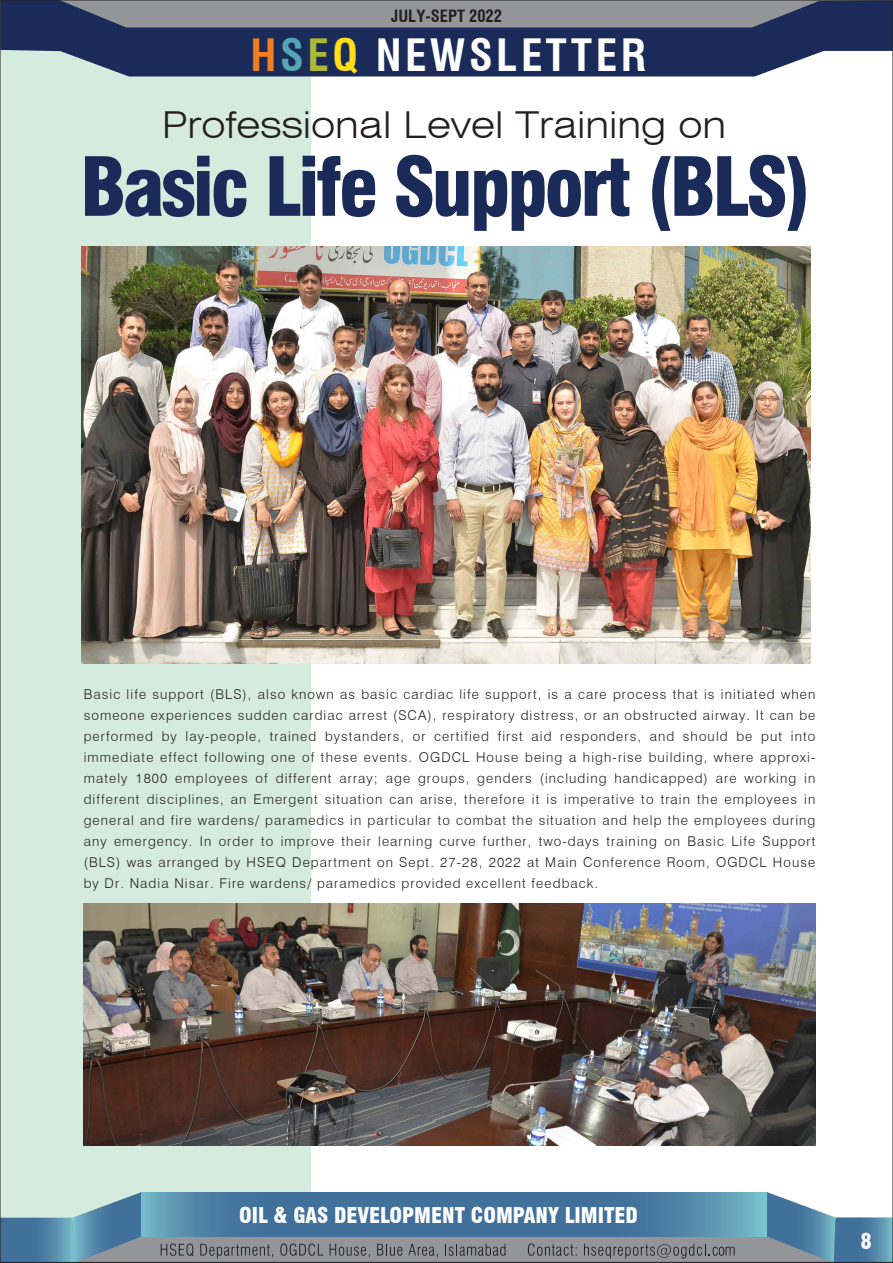
<style>
.page{position:relative;width:893px;height:1263px;background:#fff}
.page>*{position:absolute;margin:0;border:0;box-sizing:border-box;transform-origin:0 0}
.t1{font:900 condensed 79.35px "Swiss 721 BT";letter-spacing:-.04em;color:#1b2b59}
.t2{font:700 condensed 43.5px "Swiss 721 BT";letter-spacing:.08em;color:#fff}
.t3{font:300 expanded 37.2px "Swiss 721 BT";color:#231f20}
.t4{font:900 condensed 21.15px "Swiss 721 BT";color:#fff}
.t5{font:700 condensed 16.5px "Swiss 721 BT";color:#231f20}
.t6{font:300 13.5px/21px "Swiss 721 BT";letter-spacing:.08em;color:#231f20;text-align:justify}
.s1{color:#f07f22}
.s2{color:#54a7b2}
.s3{color:#acba37}
.s4{color:#ffdd17}
</style>
<div class="page">
<div style="left:0;top:14px;width:311px;height:1222px;background:#d4ebdd"></div>
<div style="left:2px;top:1222px;width:891px;height:41px;background:#939598"></div>
<svg style="left:2px;top:2px;width:889px;height:75px;background:#4b5775"></svg>
<svg style="left:141px;top:1192px;width:626px;height:44px;background:#4a7da2"></svg>
<svg style="left:2px;top:1192px;width:139px;height:69px"></svg>
<svg style="left:767px;top:1192px;width:124px;height:69px"></svg>
<svg style="left:161px;top:1243px;width:33px;height:13px"></svg>
<svg style="left:200px;top:1244px;width:73px;height:14px"></svg>
<svg style="left:280px;top:1243px;width:43px;height:13px"></svg>
<svg style="left:330px;top:1244px;width:40px;height:14px"></svg>
<svg style="left:377px;top:1244px;width:25px;height:12px"></svg>
<svg style="left:408px;top:1244px;width:30px;height:14px"></svg>
<svg style="left:445px;top:1244px;width:60px;height:12px"></svg>
<svg style="left:528px;top:1243px;width:49px;height:13px"></svg>
<svg style="left:584px;top:1244px;width:151px;height:14px"></svg>
<img style="left:82px;top:247px;width:728px;height:417px">
<img style="left:84px;top:903px;width:731px;height:243px">
<p class="t5" style="left:391px;top:6px;width:112px">JULY-SEPT 2022</p>
<h2 class="t2" style="left:251px;top:29px;width:397px"><span class="s1">H</span><span class="s2">S</span><span class="s3">E</span><span class="s4">Q</span> NEWSLETTER</h2>
<h3 class="t3" style="left:162px;top:102px;width:566px">Professional Level Training on</h3>
<h1 class="t1" style="left:80px;top:139px;width:733px">Basic Life Support (BLS)</h1>
<p class="t6" style="left:84px;top:684px;width:733px">Basic life support (BLS), also known as basic cardiac life support, is a care process that is initiated when someone experiences sudden cardiac arrest (SCA), respiratory distress, or an obstructed airway. It can be performed by lay-people, trained bystanders, or certified first aid responders, and should be put into immediate effect following one of these events. OGDCL House being a high-rise building, where approxi&shy;mately 1800 employees of different array; age groups, genders (including handicapped) are working in different disciplines, an Emergent situation can arise, therefore it is imperative to train the employees in general and fire wardens/ paramedics in particular to combat the situation and help the employees during any emergency. In order to improve their learning curve further, two-days training on Basic Life Support (BLS) was arranged by HSEQ Department on Sept. 27-28, 2022 at Main Conference Room, OGDCL House by Dr. Nadia Nisar. Fire wardens/ paramedics provided excellent feedback.</p>
<h3 class="t4" style="left:239px;top:1203px;width:400px">OIL &amp; GAS DEVELOPMENT COMPANY LIMITED</h3>
<h3 class="t4" style="left:861px;top:1229px;width:13px">8</h3>
</div>
